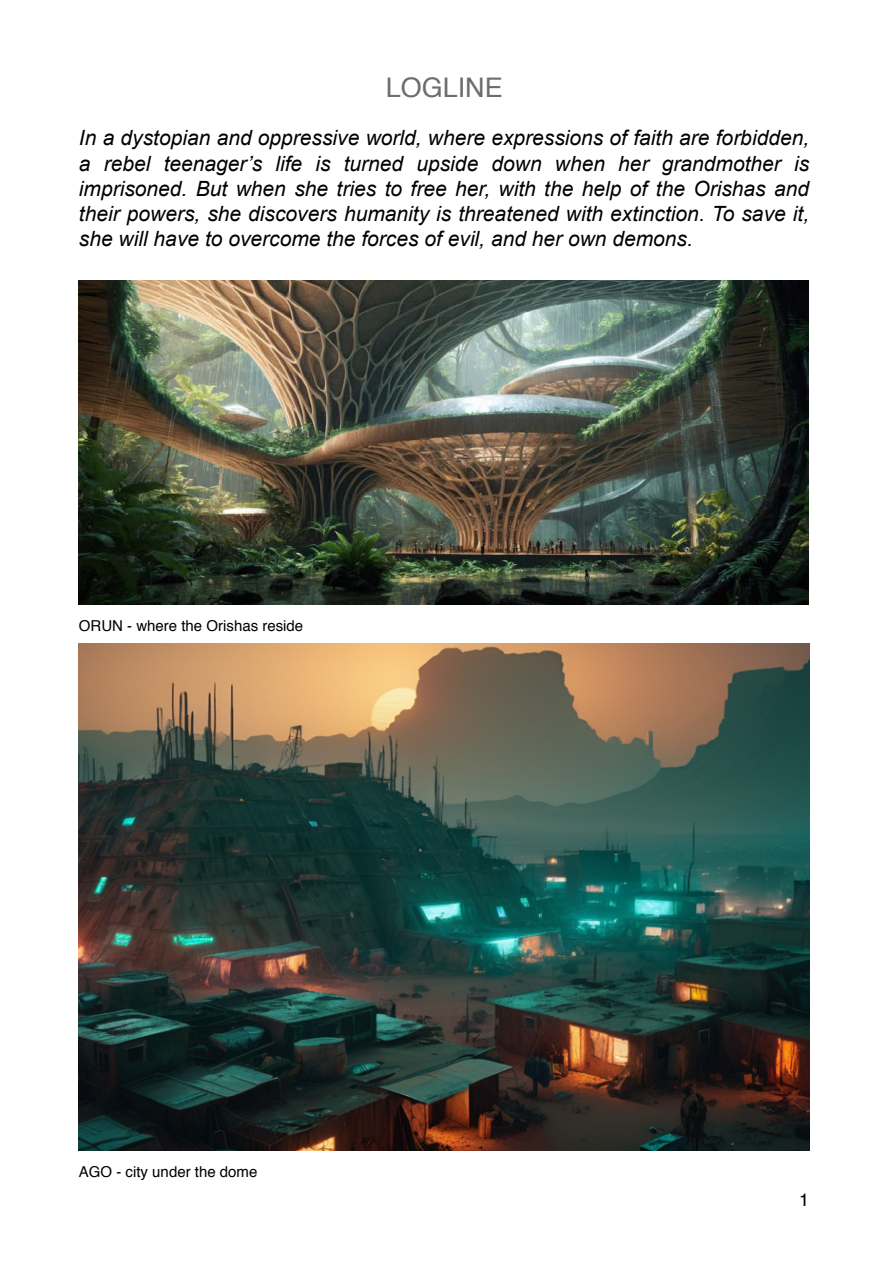
<style>
.page{position:relative;width:893px;height:1263px;background:#fff}
.page>*{position:absolute;margin:0;border:0;box-sizing:border-box;transform-origin:0 0}
.t1{font:27px "Helvetica";color:#6d6d6d}
.t2{font:italic 21px/25.2px "Arial";color:#000;text-align:justify}
.t3{font:18px "Helvetica";color:#000}
.t4{font:15px "Helvetica";color:#000}
</style>
<div class="page">
<img style="left:79px;top:280px;width:730px;height:324px">
<img style="left:79px;top:643px;width:730px;height:508px">
<p class="t1" style="left:386px;top:67px;width:119px">LOGLINE</p>
<p class="t2" style="left:79px;top:126px;width:732px">In a dystopian and oppressive world, where expressions of faith are forbidden, a rebel teenager’s life is turned upside down when her grandmother is imprisoned. But when she tries to free her, with the help of the Orishas and their powers, she discovers humanity is threatened with extinction. To save it, she will have to overcome the forces of evil, and her own demons.</p>
<p class="t4" style="left:79px;top:614px;width:226px">ORUN - where the Orishas reside</p>
<p class="t4" style="left:79px;top:1160px;width:180px">AGO - city under the dome</p>
<p class="t3" style="left:799px;top:1186px;width:12px">1</p>
</div>
